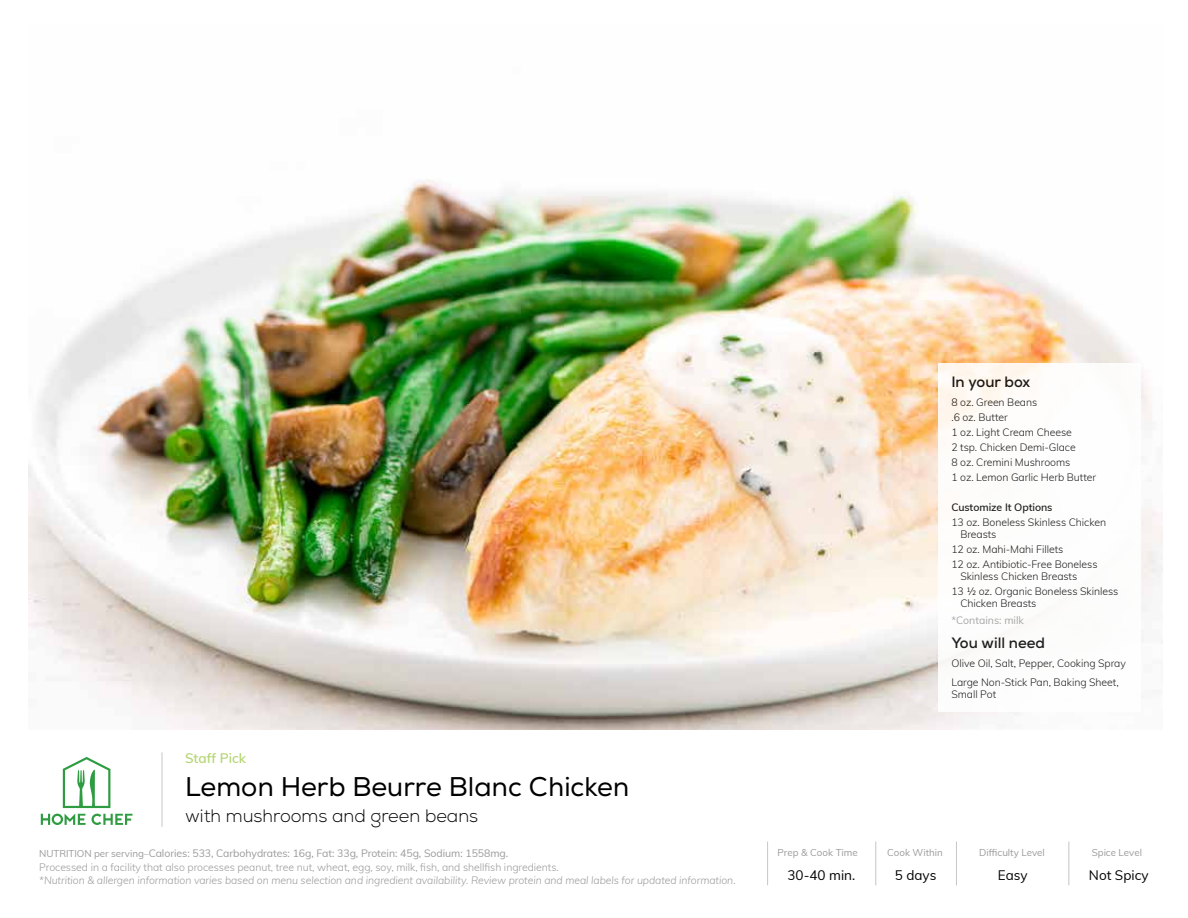
<style>
.page{position:relative;width:1188px;height:918px;background:#fff}
.page>*{position:absolute;margin:0;border:0;box-sizing:border-box;transform-origin:0 0}
.t1{font:27px "Nexa";color:#000}
.t2{font:300 18px "Nexa";color:#000}
.t3{font:700 15px "Nexa";color:#000}
.t4{font:13.5px "Muli";color:#000}
.t5{font:600 13.5px "Muli";color:#b4d672}
.t6{font:300 10.5px/15px "Muli";letter-spacing:-.005em;color:#000}
.t7{font:300 10.5px/13.5px "Muli";letter-spacing:-.005em;color:#9a9a9a}
.t8{font:italic 300 10.5px "Muli";letter-spacing:-.005em;color:#9a9a9a}
.t9{font:600 10.5px "Muli";letter-spacing:-.005em;color:#000}
.t10{font:10.5px "Muli";color:#9a9a9a}
.t11{font:9.75px "Muli";color:#9a9a9a}
.s1{font-weight:400;font-size:9.75px}
.s2{font-weight:400}
</style>
<div class="page">
<img style="left:29px;top:179px;width:1133px;height:551px">
<hr style="left:162px;top:752px;width:1px;height:75px;background:#c7c6c5">
<div style="left:938px;top:363px;width:203px;height:348px;background:#fff"></div>
<svg style="left:41px;top:757px;width:91px;height:68px"></svg>
<hr style="left:875px;top:842px;width:1px;height:43px;background:#c7c6c5">
<hr style="left:956px;top:842px;width:1px;height:43px;background:#c7c6c5">
<hr style="left:1068px;top:842px;width:1px;height:43px;background:#c7c6c5">
<hr style="left:767px;top:842px;width:1px;height:43px;background:#c7c6c5">
<p class="t5" style="left:185px;top:749px;width:62px">Staff Pick</p>
<h1 class="t1" style="left:185px;top:771px;width:446px">Lemon Herb Beurre Blanc Chicken</h1>
<h2 class="t2" style="left:185px;top:805px;width:295px">with mushrooms and green beans</h2>
<p class="t7" style="left:39px;top:846px;width:521px"><span class="s1">NUTRITION per serving–</span><span class="s2">Calories: 533, Carbohydrates: 16g, Fat: 33g, Protein: 45g, Sodium: 1558mg.<br></span>Processed in a facility that also processes peanut, tree nut, wheat, egg, soy, milk, fish, and shellfish ingredients.</p>
<p class="t8" style="left:39px;top:873px;width:698px">*Nutrition &amp; allergen information varies based on menu selection and ingredient availability. Review protein and meal labels for updated information.</p>
<h3 class="t3" style="left:951px;top:372px;width:80px">In your box</h3>
<p class="t6" style="left:951px;top:394px;width:146px">8 oz. Green Beans<br>.6 oz. Butter<br>1 oz. Light Cream Cheese<br>2 tsp. Chicken Demi-Glace<br>8 oz. Cremini Mushrooms<br>1 oz. Lemon Garlic Herb Butter</p>
<p class="t9" style="left:951px;top:499px;width:103px">Customize It Options</p>
<p class="t6" style="left:960px;top:515px;width:147px;line-height:12px;text-indent:-9px">13 oz. Boneless Skinless Chicken<br>Breasts</p>
<p class="t6" style="left:951px;top:541px;width:148px">12 oz. Mahi-Mahi Fillets<br>12 oz. Antibiotic-Free Boneless</p>
<p class="t6" style="left:951px;top:568px;width:169px;text-indent:9px">Skinless Chicken Breasts<br>13 ½ oz. Organic Boneless Skinless</p>
<p class="t6" style="left:960px;top:595px;width:78px">Chicken Breasts</p>
<p class="t10" style="left:951px;top:613px;width:74px">*Contains: milk</p>
<h3 class="t3" style="left:951px;top:633px;width:95px">You will need</h3>
<p class="t6" style="left:951px;top:653px;width:176px;line-height:18.8px">Olive Oil, Salt, Pepper, Cooking Spray<br>Large Non-Stick Pan, Baking Sheet,</p>
<p class="t6" style="left:951px;top:686px;width:46px">Small Pot</p>
<p class="t11" style="left:778px;top:845px;width:82px">Prep &amp; Cook Time</p>
<p class="t11" style="left:887px;top:845px;width:57px">Cook Within</p>
<p class="t11" style="left:979px;top:845px;width:67px">Difficulty Level</p>
<p class="t11" style="left:1092px;top:845px;width:52px">Spice Level</p>
<p class="t4" style="left:787px;top:865px;width:69px">30-40 min.</p>
<p class="t4" style="left:895px;top:865px;width:43px">5 days</p>
<p class="t4" style="left:998px;top:865px;width:31px">Easy</p>
<p class="t4" style="left:1089px;top:865px;width:61px">Not Spicy</p>
</div>
